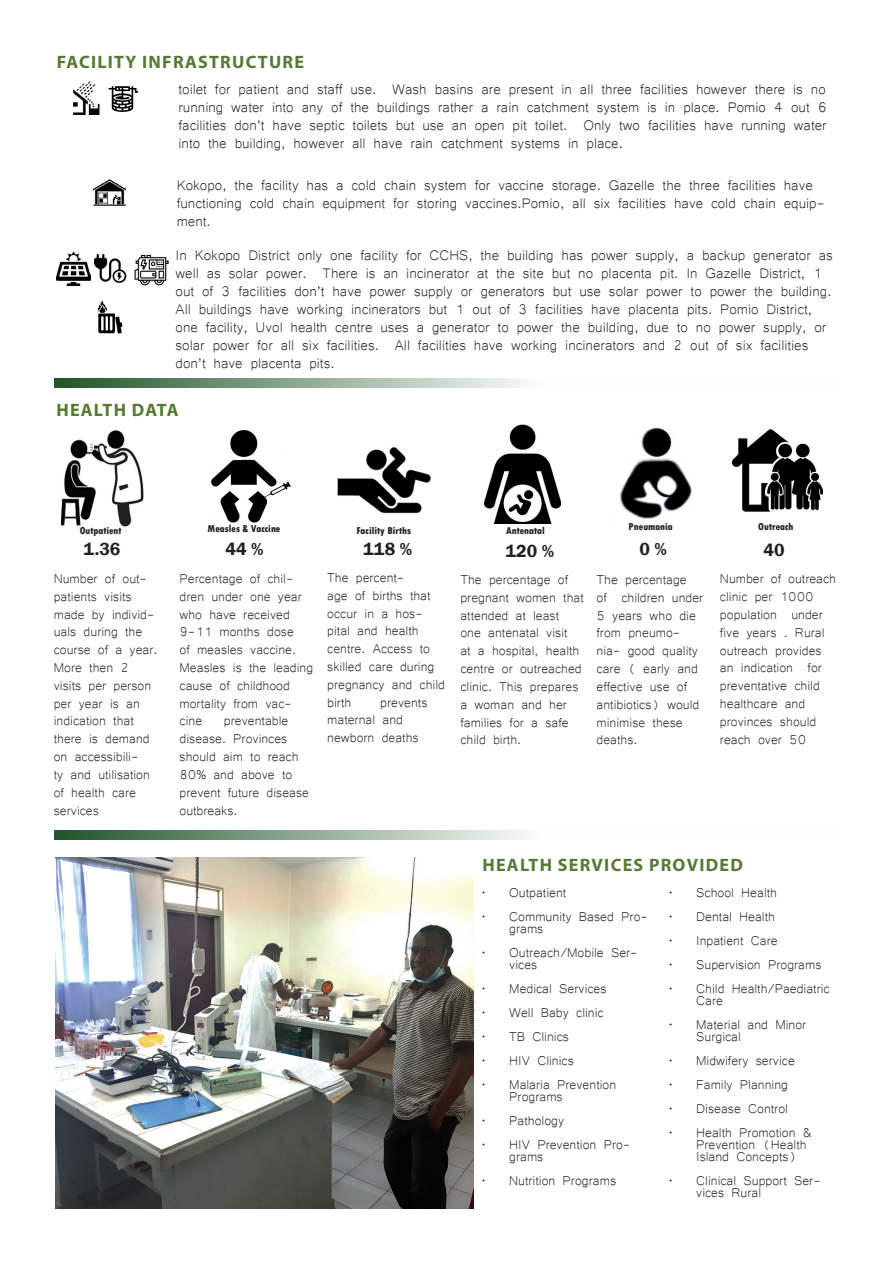
<style>
.page{position:relative;width:893px;height:1263px;background:#fff}
.page>*{position:absolute;margin:0;border:0;box-sizing:border-box;transform-origin:0 0}
.t1{font:18px/18px "Microsoft Yi Baiti";color:#231f20}
.t2{font:700 18px "Myriad Pro";letter-spacing:.07em;color:#577935}
.t3{font:600 18px "Franklin Gothic";letter-spacing:.01em;color:#231f20}
.t4{font:16.5px/17.9px "Microsoft Yi Baiti";color:#231f20}
.t5{font:800 condensed 10.5px "Tw Cen";color:#231f20}
</style>
<div class="page">
<img style="left:95px;top:254px;width:32px;height:29px">
<img style="left:135px;top:254px;width:34px;height:32px">
<img style="left:56px;top:253px;width:34px;height:33px">
<img style="left:97px;top:301px;width:26px;height:33px">
<img style="left:93px;top:179px;width:33px;height:27px">
<svg style="left:54px;top:378px;width:470px;height:10px;background:#89a58e"></svg>
<img style="left:73px;top:81px;width:27px;height:34px">
<img style="left:108px;top:86px;width:30px;height:26px">
<img style="left:62px;top:430px;width:82px;height:96px">
<img style="left:211px;top:430px;width:80px;height:93px">
<img style="left:337px;top:447px;width:94px;height:67px">
<img style="left:484px;top:425px;width:76px;height:98px">
<img style="left:619px;top:427px;width:73px;height:93px">
<img style="left:733px;top:429px;width:89px;height:83px">
<img style="left:55px;top:857px;width:418px;height:352px">
<svg style="left:54px;top:830px;width:471px;height:10px;background:#89a58e"></svg>
<p class="t2" style="left:57px;top:50px;width:249px">FACILITY INFRASTRUCTURE</p>
<p class="t1" style="left:178px;top:79px;width:650px;text-align:justify">toilet for patient and staff use. Wash basins are present in all three facilities however there is no running water into any of the buildings rather a rain catchment system is in place. Pomio 4 out 6 facilities don’t have septic toilets but use an open pit toilet. Only two facilities have running water into the building, however all have rain catchment systems in place.</p>
<p class="t1" style="left:177px;top:175px;width:650px">Kokopo, the facility has a cold chain system for vaccine storage. Gazelle the three facilities have functioning cold chain equipment for storing vaccines.Pomio, all six facilities have cold chain equip&shy;ment.</p>
<p class="t1" style="left:176px;top:245px;width:659px">In Kokopo District only one facility for CCHS, the building has power supply, a backup generator as well as solar power. There is an incinerator at the site but no placenta pit. In Gazelle District, 1 out of 3 facilities don’t have power supply or generators but use solar power to power the building.<br>All buildings have working incinerators but 1 out of 3 facilities have placenta pits. Pomio District, one facility, Uvol health centre uses a generator to power the building, due to no power supply, or solar power for all six facilities. All facilities have working incinerators and 2 out of six facilities don’t have placenta pits.</p>
<p class="t2" style="left:56px;top:398px;width:124px">HEALTH DATA</p>
<p class="t5" style="left:80px;top:524px;width:43px">Outpatient</p>
<p class="t5" style="left:208px;top:522px;width:74px">Measles &amp; Vaccine</p>
<p class="t5" style="left:356px;top:524px;width:56px">Facility Births</p>
<p class="t5" style="left:506px;top:524px;width:40px">Antenatal</p>
<p class="t5" style="left:629px;top:521px;width:46px">Pneumonia</p>
<p class="t5" style="left:758px;top:521px;width:37px">Outreach</p>
<p class="t3" style="left:84px;top:538px;width:38px">1.36</p>
<p class="t3" style="left:225px;top:538px;width:40px">44 %</p>
<p class="t3" style="left:363px;top:538px;width:51px">118 %</p>
<p class="t3" style="left:505px;top:540px;width:50px">120 %</p>
<p class="t3" style="left:639px;top:538px;width:29px">0 %</p>
<p class="t3" style="left:764px;top:539px;width:23px">40</p>
<p class="t4" style="left:54px;top:568px;width:105px">Number of out&shy;patients visits made by individ&shy;uals during the course of a year.<br>More then 2 visits per person per year is an indication that there is demand on accessibili-<br>ty and utilisation of health care services</p>
<p class="t4" style="left:180px;top:568px;width:135px">Percentage of chil&shy;dren under one year who have received<br>9-11 months dose<br>of measles vaccine.<br>Measles is the leading cause of childhood mortality from vac&shy;cine</p>
<p class="t4" style="left:180px;top:711px;width:131px;text-indent:44px">preventable disease. Provinces should aim to reach<br>80% and above to prevent future disease outbreaks.</p>
<p class="t4" style="left:327px;top:567px;width:119px">The percent-<br>age of births that occur in a hos&shy;pital and health centre. Access to skilled care during pregnancy and child birth</p>
<p class="t4" style="left:327px;top:692px;width:102px;text-indent:53px">prevents maternal and newborn deaths</p>
<p class="t4" style="left:460px;top:569px;width:125px">The percentage of pregnant women that attended at least one antenatal visit<br>at a hospital, health centre or outreached clinic. This prepares a woman and her families for a safe child birth.</p>
<p class="t4" style="left:597px;top:569px;width:108px">The percentage<br>of children under<br>5 years who die from pneumo&shy;nia- good quality care ( early and effective use of antibiotics) would minimise these deaths.</p>
<p class="t4" style="left:720px;top:569px;width:118px">Number of outreach clinic per 1000 population under five years . Rural outreach provides an indication for preventative child healthcare and provinces should reach over 50</p>
<p class="t2" style="left:482px;top:853px;width:262px">HEALTH SERVICES PROVIDED</p>
<p class="t4" style="left:482px;top:883px;width:86px">• Outpatient</p>
<p class="t4" style="left:509px;top:910px;width:140px;line-height:12px;text-indent:-27px">• Community Based Pro&shy;grams</p>
<p class="t4" style="left:509px;top:946px;width:130px;line-height:12px;text-indent:-27px">• Outreach/Mobile Ser&shy;vices</p>
<p class="t4" style="left:482px;top:979px;width:126px">• Medical Services</p>
<p class="t4" style="left:482px;top:1003px;width:123px">• Well Baby clinic</p>
<p class="t4" style="left:482px;top:1027px;width:88px">• TB Clinics</p>
<p class="t4" style="left:482px;top:1051px;width:93px">• HIV Clinics</p>
<p class="t4" style="left:509px;top:1078px;width:109px;line-height:12px;text-indent:-27px">• Malaria Prevention<br>Programs</p>
<p class="t4" style="left:482px;top:1111px;width:83px">• Pathology</p>
<p class="t4" style="left:509px;top:1138px;width:123px;line-height:12px;text-indent:-27px">• HIV Prevention Pro&shy;grams</p>
<p class="t4" style="left:482px;top:1171px;width:135px">• Nutrition Programs</p>
<p class="t4" style="left:669px;top:883px;width:109px">• School Health</p>
<p class="t4" style="left:669px;top:907px;width:107px">• Dental Health</p>
<p class="t4" style="left:669px;top:931px;width:110px">• Inpatient Care</p>
<p class="t4" style="left:669px;top:955px;width:154px">• Supervision Programs</p>
<p class="t4" style="left:696px;top:982px;width:135px;line-height:12px;text-indent:-27px">• Child Health/Paediatric<br>Care</p>
<p class="t4" style="left:696px;top:1018px;width:112px;line-height:12px;text-indent:-27px">• Material and Minor<br>Surgical</p>
<p class="t4" style="left:669px;top:1051px;width:127px">• Midwifery service</p>
<p class="t4" style="left:669px;top:1075px;width:120px">• Family Planning</p>
<p class="t4" style="left:669px;top:1099px;width:120px">• Disease Control</p>
<p class="t4" style="left:696px;top:1126px;width:117px;line-height:12px;text-indent:-27px">• Health Promotion &amp;<br>Prevention (Health<br>Island Concepts)</p>
<p class="t4" style="left:696px;top:1174px;width:126px;line-height:12px;text-indent:-27px">• Clinical Support Ser&shy;vices Rural</p>
</div>
